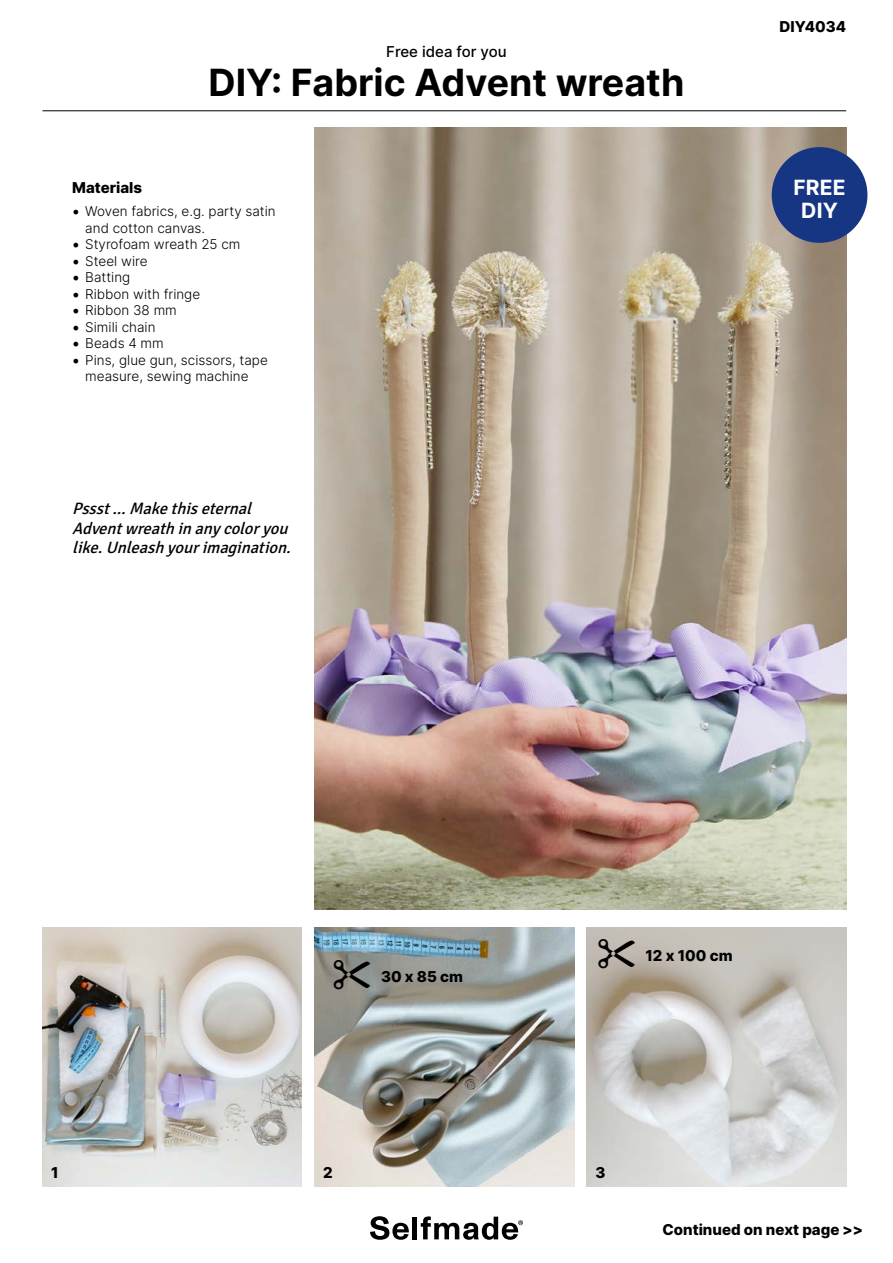
<style>
.page{position:relative;width:893px;height:1263px;background:#fff}
.page>*{position:absolute;margin:0;border:0;box-sizing:border-box;transform-origin:0 0}
.t1{font:700 37.5px "Inter";color:#000}
.t2{font:700 21px/22.5px "Inter";letter-spacing:.01em;color:#fff;text-align:center}
.t3{font:italic 16.5px/19.8px "Signika";color:#000}
.t4{font:800 15px "Inter";color:#000}
.t5{font:500 15px "Inter";color:#000}
.t6{font:300 13.5px/16.5px "Inter";color:#000}
.s1{font-family:"Minion Pro";font-weight:400;font-size:18px}
</style>
<div class="page">
<img style="left:43px;top:927px;width:259px;height:259px">
<img style="left:315px;top:927px;width:259px;height:259px">
<img style="left:587px;top:927px;width:259px;height:259px">
<svg style="left:370px;top:1216px;width:39px;height:24px"></svg>
<hr style="left:413px;top:1216px;width:4px;height:23px;background:#000">
<svg style="left:421px;top:1216px;width:102px;height:24px"></svg>
<img style="left:315px;top:128px;width:531px;height:781px">
<hr style="left:43px;top:111px;width:803px;height:1px;background:#000">
<div style="left:772px;top:147px;width:95px;height:96px;background:#163683;border-radius:50%"></div>
<svg style="left:334px;top:959px;width:36px;height:30px"></svg>
<svg style="left:598px;top:939px;width:37px;height:29px"></svg>
<p class="t5" style="left:386px;top:41px;width:122px">Free idea for you</p>
<h1 class="t1" style="left:208px;top:55px;width:477px">DIY: Fabric Advent wreath</h1>
<p class="t4" style="left:72px;top:177px;width:71px">Materials</p>
<p class="t6" style="left:85px;top:203px;width:192px;text-indent:-13px"><span class="s1">•</span> Woven fabrics, e.g. party satin and cotton canvas.</p>
<p class="t6" style="left:73px;top:236px;width:169px"><span class="s1">•</span> Styrofoam wreath 25 cm</p>
<p class="t6" style="left:73px;top:252px;width:77px"><span class="s1">•</span> Steel wire</p>
<p class="t6" style="left:73px;top:269px;width:59px"><span class="s1">•</span> Batting</p>
<p class="t6" style="left:73px;top:285px;width:129px"><span class="s1">•</span> Ribbon with fringe</p>
<p class="t6" style="left:73px;top:302px;width:106px"><span class="s1">•</span> Ribbon 38 mm</p>
<p class="t6" style="left:73px;top:318px;width:84px"><span class="s1">•</span> Simili chain</p>
<p class="t6" style="left:73px;top:335px;width:93px"><span class="s1">•</span> Beads 4 mm</p>
<p class="t6" style="left:73px;top:351px;width:197px;text-align:center"><span class="s1">•</span> Pins, glue gun, scissors, tape measure, sewing machine</p>
<p class="t3" style="left:72px;top:499px;width:225px">Pssst...Makethiseternal<br>Adventwreathinanycoloryou like.Unleashyourimagination.</p>
<p class="t4" style="left:779px;top:15px;width:68px">DIY4034</p>
<h2 class="t2" style="left:793px;top:176px;width:54px">FREE<br>DIY</h2>
<p class="t4" style="left:381px;top:965px;width:83px">30 x 85 cm</p>
<p class="t4" style="left:645px;top:945px;width:89px">12 x 100 cm</p>
<p class="t4" style="left:51px;top:1161px;width:9px">1</p>
<p class="t4" style="left:323px;top:1161px;width:11px">2</p>
<p class="t4" style="left:595px;top:1161px;width:12px">3</p>
<p class="t4" style="left:663px;top:1218px;width:202px">Continued on next page &gt;&gt;</p>
</div>
